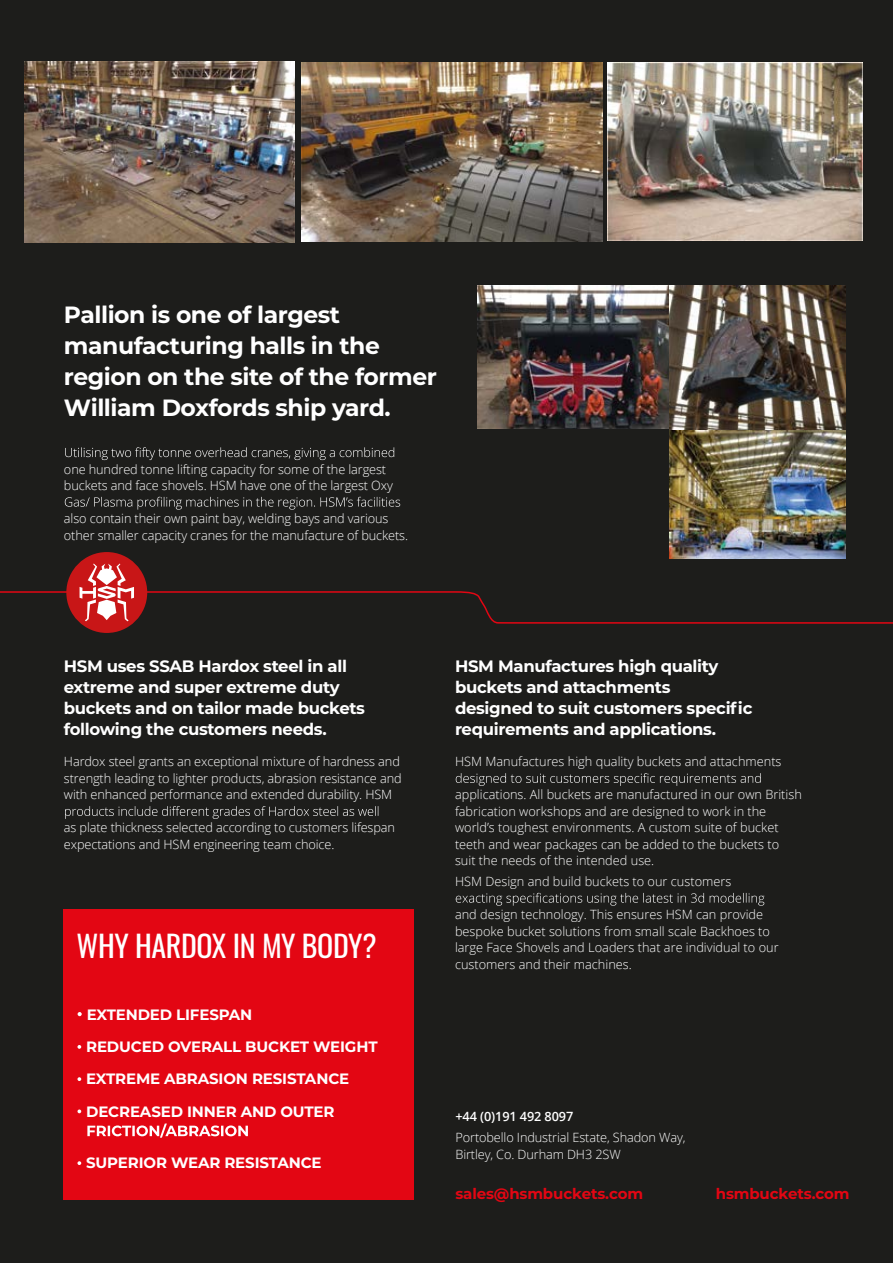
<style>
.page{position:relative;width:893px;height:1263px;background:#1d1d1b}
.page>*{position:absolute;margin:0;border:0;box-sizing:border-box;transform-origin:0 0}
.t1{font:30px "Oswald";letter-spacing:-.01em;color:#fff}
.t2{font:700 23.55px/30.8px "Montserrat";letter-spacing:-.02em;color:#fff}
.t3{font:700 16.5px/21px "Montserrat";letter-spacing:-.02em;color:#fff}
.t4{font:700 15px/32.2px "Montserrat";letter-spacing:-.01em;color:#fff}
.t5{font:700 15px "Montserrat";letter-spacing:-.01em;color:#e30613}
.t6{font:300 12.75px/16.5px "Open Sans";letter-spacing:-.01em;color:#fff}
.t7{font:600 12.75px "Open Sans";letter-spacing:-.01em;color:#fff}
</style>
<div class="page">
<svg style="left:65px;top:806px;width:313px;height:13px"></svg>
<svg style="left:65px;top:447px;width:329px;height:13px"></svg>
<svg style="left:65px;top:497px;width:335px;height:13px"></svg>
<div style="left:64px;top:909px;width:350px;height:290px;background:#e30613"></div>
<svg style="left:78px;top:1012px;width:4px;height:4px"></svg>
<svg style="left:77px;top:1045px;width:4px;height:4px"></svg>
<svg style="left:77px;top:1077px;width:4px;height:4px"></svg>
<svg style="left:77px;top:1109px;width:4px;height:4px"></svg>
<svg style="left:87px;top:1123px;width:161px;height:15px"></svg>
<svg style="left:77px;top:1161px;width:4px;height:4px"></svg>
<svg style="left:456px;top:773px;width:305px;height:13px"></svg>
<svg style="left:456px;top:893px;width:308px;height:13px"></svg>
<img style="left:669px;top:285px;width:177px;height:274px">
<img style="left:302px;top:62px;width:300px;height:180px">
<img style="left:24px;top:62px;width:270px;height:181px">
<img style="left:477px;top:285px;width:194px;height:144px">
<div style="left:66px;top:552px;width:81px;height:81px;background:#c81617;border-radius:50%"></div>
<svg style="left:0;top:563px;width:893px;height:61px"></svg>
<img style="left:608px;top:62px;width:255px;height:179px">
<h2 class="t2" style="left:64px;top:298px;width:374px">Pallion is one of largest manufacturing halls in the region on the site of the former<br>William Doxfords ship yard.</h2>
<p class="t6" style="left:64px;top:460px;width:330px">one hundred tonne lifting capacity for some of the largest buckets and face shovels. HSM have one of the largest Oxy</p>
<p class="t6" style="left:64px;top:510px;width:346px">also contain their own paint bay, welding bays and various other smaller capacity cranes for the manufacture of buckets.</p>
<p class="t3" style="left:64px;top:654px;width:303px">HSM uses SSAB Hardox steel in all extreme and super extreme duty buckets and on tailor made buckets following the customers needs.</p>
<p class="t6" style="left:64px;top:753px;width:339px">Hardox steel grants an exceptional mixture of hardness and strength leading to lighter products, abrasion resistance and with enhanced performance and extended durability. HSM</p>
<p class="t6" style="left:64px;top:819px;width:333px">as plate thickness selected according to customers lifespan expectations and HSM engineering team choice.</p>
<h1 class="t1" style="left:77px;top:919px;width:302px">WHY HARDOX IN MY BODY?</h1>
<p class="t4" style="left:86px;top:998px;width:293px">EXTENDED LIFESPAN<br>REDUCED OVERALL BUCKET WEIGHT<br>EXTREME ABRASION RESISTANCE<br>DECREASED INNER AND OUTER</p>
<p class="t4" style="left:86px;top:1146px;width:237px">SUPERIOR WEAR RESISTANCE</p>
<p class="t3" style="left:455px;top:654px;width:299px">HSM Manufactures high quality buckets and attachments designed to suit customers specific requirements and applications.</p>
<p class="t6" style="left:455px;top:753px;width:328px">HSM Manufactures high quality buckets and attachments</p>
<p class="t6" style="left:455px;top:786px;width:348px">applications. All buckets are manufactured in our own British fabrication workshops and are designed to work in the world’s toughest environments. A custom suite of bucket teeth and wear packages can be added to the buckets to suit the needs of the intended use.</p>
<p class="t6" style="left:455px;top:873px;width:278px">HSM Design and build buckets to our customers</p>
<p class="t6" style="left:455px;top:906px;width:325px">and design technology. This ensures HSM can provide bespoke bucket solutions from small scale Backhoes to large Face Shovels and Loaders that are individual to our customers and their machines.</p>
<p class="t7" style="left:455px;top:1108px;width:119px">+44 (0)191 492 8097</p>
<p class="t6" style="left:455px;top:1129px;width:232px">Portobello Industrial Estate, Shadon Way,<br>Birtley, Co. Durham DH3 2SW</p>
<p class="t5" style="left:455px;top:1183px;width:189px">sales@hsmbuckets.com</p>
<p class="t5" style="left:716px;top:1183px;width:135px">hsmbuckets.com</p>
</div>
